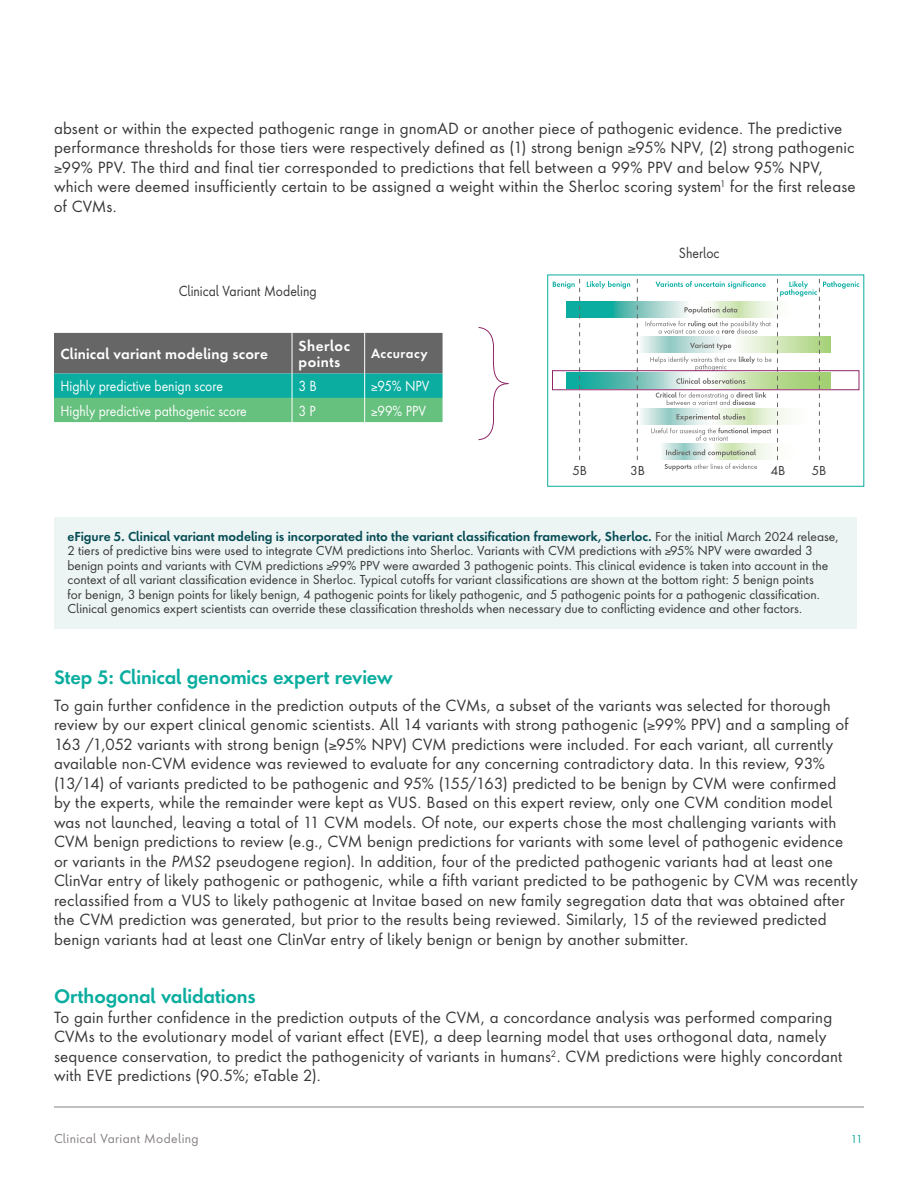
<style>
.page{position:relative;width:918px;height:1188px;background:#fff}
.page>*{position:absolute;margin:0;border:0;box-sizing:border-box;transform-origin:0 0}
.t1{font:600 18px "Futura Allele";letter-spacing:-.01em;color:#0aad9f}
.t2{font:15px/19.5px "Futura Allele";letter-spacing:.01em;color:#373737}
.t3{font:13.5px "Futura Next";color:#fff;scale:.9 1}
.t4{font:13.5px "Futura Next";letter-spacing:-.005em;color:#373737;scale:.9 1}
.t5{font:600 13.5px "Futura Next";letter-spacing:.015em;color:#fff}
.t6{font:600 13.5px/16.2px "Futura Next";letter-spacing:.035em;color:#fff}
.t7{font:12px/14.4px "Futura Allele";letter-spacing:-.005em;color:#373737}
.t8{font:12px "Futura Allele";letter-spacing:.025em;color:#858180}
.t9{font:600 12px "Futura Next";letter-spacing:.04em;color:#fff}
.t10{font:10.5px "Futura Allele";color:#0aad9f}
.s1{font-weight:600;color:#064c56}
.s2{font-style:italic}
</style>
<div class="page">
<hr style="left:54px;top:1107px;width:810px;height:1px;background:#858180">
<div style="left:54px;top:517px;width:802px;height:112px;background:#ecf5f3"></div>
<svg style="left:580px;top:301px;width:66px;height:16px"></svg>
<svg style="left:580px;top:337px;width:66px;height:16px"></svg>
<svg style="left:580px;top:373px;width:66px;height:15px"></svg>
<svg style="left:580px;top:408px;width:66px;height:16px"></svg>
<svg style="left:637px;top:279px;width:1px;height:181px"></svg>
<svg style="left:587px;top:281px;width:43px;height:8px"></svg>
<svg style="left:553px;top:279px;width:27px;height:181px"></svg>
<svg style="left:646px;top:279px;width:213px;height:192px"></svg>
<div style="left:552px;top:370px;width:307px;height:20px;border:1px solid #8f2666"></div>
<svg style="left:54px;top:333px;width:389px;height:89px;background:#4e927d"></svg>
<svg style="left:478px;top:327px;width:31px;height:113px"></svg>
<p class="t2" style="left:54px;top:118px;width:803px">absent or within the expected pathogenic range in gnomAD or another piece of pathogenic evidence. The predictive performance thresholds for those tiers were respectively defined as (1) strong benign ≥95% NPV, (2) strong pathogenic ≥99% PPV. The third and final tier corresponded to predictions that fell between a 99% PPV and below 95% NPV, which were deemed insufficiently certain to be assigned a weight within the Sherloc scoring system<sup>1</sup> for the first release of CVMs.</p>
<p class="t4" style="left:179px;top:281px;width:155px">Clinical Variant Modeling</p>
<p class="t5" style="left:60px;top:345px;width:209px">Clinical variant modeling score</p>
<p class="t6" style="left:299px;top:338px;width:53px">Sherloc points</p>
<p class="t9" style="left:371px;top:346px;width:58px">Accuracy</p>
<p class="t3" style="left:60px;top:376px;width:182px">Highly predictive benign score</p>
<p class="t3" style="left:299px;top:376px;width:22px">3 B</p>
<p class="t3" style="left:371px;top:376px;width:66px">≥95% NPV</p>
<p class="t3" style="left:60px;top:401px;width:209px">Highly predictive pathogenic score</p>
<p class="t3" style="left:299px;top:401px;width:21px">3 P</p>
<p class="t3" style="left:371px;top:401px;width:63px">≥99% PPV</p>
<p class="t4" style="left:679px;top:243px;width:47px">Sherloc</p>
<p class="t7" style="left:572px;top:463px;width:16px">5B</p>
<p class="t7" style="left:630px;top:463px;width:16px">3B</p>
<p class="t7" style="left:771px;top:463px;width:16px">4B</p>
<p class="t7" style="left:812px;top:463px;width:16px">5B</p>
<p class="t7" style="left:68px;top:529px;width:773px"><span class="s1">eFigure 5. Clinical variant modeling is incorporated into the variant classification framework, Sherloc.</span> For the initial March 2024 release, 2 tiers of predictive bins were used to integrate CVM predictions into Sherloc. Variants with CVM predictions with ≥95% NPV were awarded 3 benign points and variants with CVM predictions ≥99% PPV were awarded 3 pathogenic points. This clinical evidence is taken into account in the context of all variant classification evidence in Sherloc. Typical cutoffs for variant classifications are shown at the bottom right: 5 benign points<br>for benign, 3 benign points for likely benign, 4 pathogenic points for likely pathogenic, and 5 pathogenic points for a pathogenic classification.<br>Clinical genomics expert scientists can override these classification thresholds when necessary due to conflicting evidence and other factors.</p>
<p class="t1" style="left:54px;top:665px;width:341px">Step 5: Clinical genomics expert review</p>
<p class="t2" style="left:54px;top:694px;width:805px">To gain further confidence in the prediction outputs of the CVMs, a subset of the variants was selected for thorough review by our expert clinical genomic scientists. All 14 variants with strong pathogenic (≥99% PPV) and a sampling of 163 /1,052 variants with strong benign (≥95% NPV) CVM predictions were included. For each variant, all currently available non-CVM evidence was reviewed to evaluate for any concerning contradictory data. In this review, 93% (13/14) of variants predicted to be pathogenic and 95% (155/163) predicted to be benign by CVM were confirmed<br>by the experts, while the remainder were kept as VUS. Based on this expert review, only one CVM condition model was not launched, leaving a total of 11 CVM models. Of note, our experts chose the most challenging variants with CVM benign predictions to review (e.g., CVM benign predictions for variants with some level of pathogenic evidence or variants in the <span class="s2">PMS2</span> pseudogene region). In addition, four of the predicted pathogenic variants had at least one ClinVar entry of likely pathogenic or pathogenic, while a fifth variant predicted to be pathogenic by CVM was recently reclassified from a VUS to likely pathogenic at Invitae based on new family segregation data that was obtained after the CVM prediction was generated, but prior to the results being reviewed. Similarly, 15 of the reviewed predicted benign variants had at least one ClinVar entry of likely benign or benign by another submitter.</p>
<p class="t1" style="left:54px;top:984px;width:203px">Orthogonal validations</p>
<p class="t2" style="left:54px;top:1006px;width:790px">To gain further confidence in the prediction outputs of the CVM, a concordance analysis was performed comparing CVMs to the evolutionary model of variant effect (EVE), a deep learning model that uses orthogonal data, namely sequence conservation, to predict the pathogenicity of variants in humans<sup>2</sup>. CVM predictions were highly concordant with EVE predictions (90.5%; eTable 2).</p>
<p class="t8" style="left:54px;top:1130px;width:146px">Clinical Variant Modeling</p>
<p class="t10" style="left:851px;top:1131px;width:13px">11</p>
</div>
